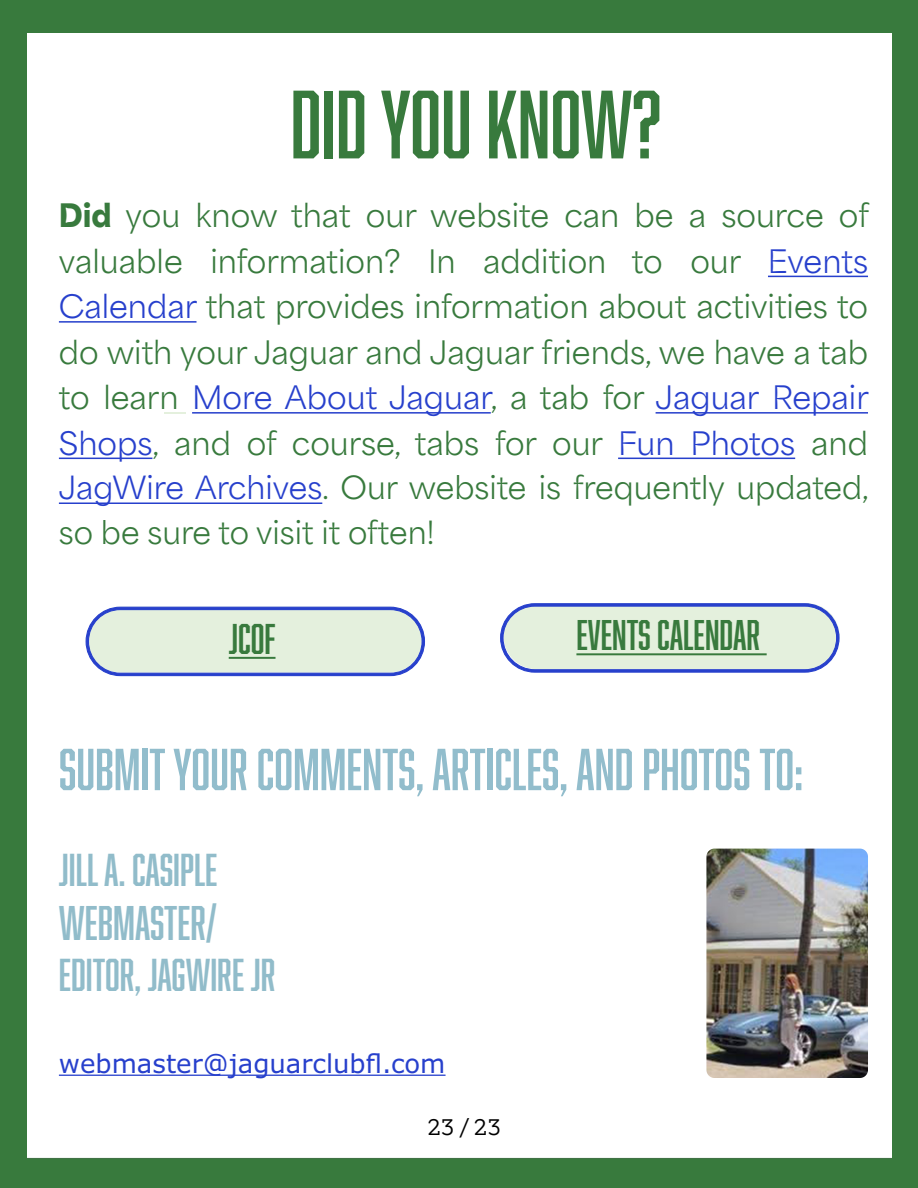
<style>
.page{position:relative;width:918px;height:1188px;background:#387a3d}
.page>*{position:absolute;margin:0;border:0;box-sizing:border-box;transform-origin:0 0}
.t1{font:89.1px "Abolition";color:#387a3d}
.t2{font:54.45px "Abolition";color:#92bdcc}
.t3{font:44.85px "Abolition";color:#91bcca}
.t4{font:42.45px "Abolition";color:#91bcca}
.t5{font:39.6px "Abolition";color:#387a3d}
.t6{font:39.45px "Abolition";color:#387a3d}
.t7{font:30.3px/45.5px "Area Inktrap";color:#387a3d;text-align:justify}
.t8{font:30px/45px "Area Inktrap";color:#387a3d}
.t9{font:25.95px "Verdana Pro";color:#2740cc}
.t10{font:21px "Mokoko";color:#000}
.s1{font-weight:900}
.s2{color:#2740cc}
</style>
<div class="page">
<div style="left:27px;top:34px;width:865px;height:1124px;background:#fff"></div>
<svg style="left:85px;top:606px;width:341px;height:71px;background:#d1dedd"></svg>
<svg style="left:500px;top:603px;width:340px;height:70px;background:#cfdcdc"></svg>
<hr style="left:229px;top:657px;width:47px;height:2px;background:#387a3d">
<hr style="left:576px;top:653px;width:191px;height:2px;background:#387a3d">
<svg style="left:165px;top:412px;width:21px;height:1px"></svg>
<hr style="left:768px;top:276px;width:100px;height:1px;background:#2740cc">
<hr style="left:59px;top:321px;width:138px;height:2px;background:#2740cc">
<hr style="left:192px;top:412px;width:299px;height:2px;background:#2740cc">
<hr style="left:656px;top:412px;width:212px;height:2px;background:#2740cc">
<hr style="left:59px;top:458px;width:93px;height:1px;background:#2740cc">
<hr style="left:618px;top:458px;width:177px;height:1px;background:#2740cc">
<hr style="left:59px;top:502px;width:263px;height:2px;background:#2740cc">
<hr style="left:59px;top:1075px;width:387px;height:1px;background:#2740cc">
<img style="left:706px;top:849px;width:162px;height:229px">
<h1 class="t1" style="left:290px;top:73px;width:372px">DID YOU KNOW?</h1>
<p class="t7" style="left:59px;top:189px;width:811px"><span class="s1">Did</span> you know that our website can be a source of valuable information? In addition to our <span class="s2">Events Calendar</span> that provides information about activities to do with your Jaguar and Jaguar friends, we have a tab to learn <span class="s2">More About Jaguar</span>, a tab for <span class="s2">Jaguar Repair Shops</span>, and of course, tabs for our <span class="s2">Fun Photos</span> and</p>
<p class="t8" style="left:59px;top:462px;width:812px"><span class="s2">JagWire Archives</span>. Our website is frequently updated, so be sure to visit it often!</p>
<h3 class="t5" style="left:229px;top:616px;width:48px">JCOF</h3>
<h3 class="t6" style="left:576px;top:613px;width:185px">EVENTS CALENDAR</h3>
<h2 class="t2" style="left:59px;top:738px;width:746px">SUBMIT YOUR COMMENTS, ARTICLES, AND PHOTOS TO:</h2>
<h3 class="t4" style="left:59px;top:845px;width:160px">JILL A. CASIPLE</h3>
<h3 class="t3" style="left:59px;top:897px;width:160px">WEBMASTER/</h3>
<h3 class="t4" style="left:59px;top:950px;width:218px">EDITOR, JAGWIRE JR</h3>
<p class="t9" style="left:59px;top:1047px;width:388px">webmaster@jaguarclubfl.com</p>
<p class="t10" style="left:427px;top:1113px;width:75px">23 / 23</p>
</div>
